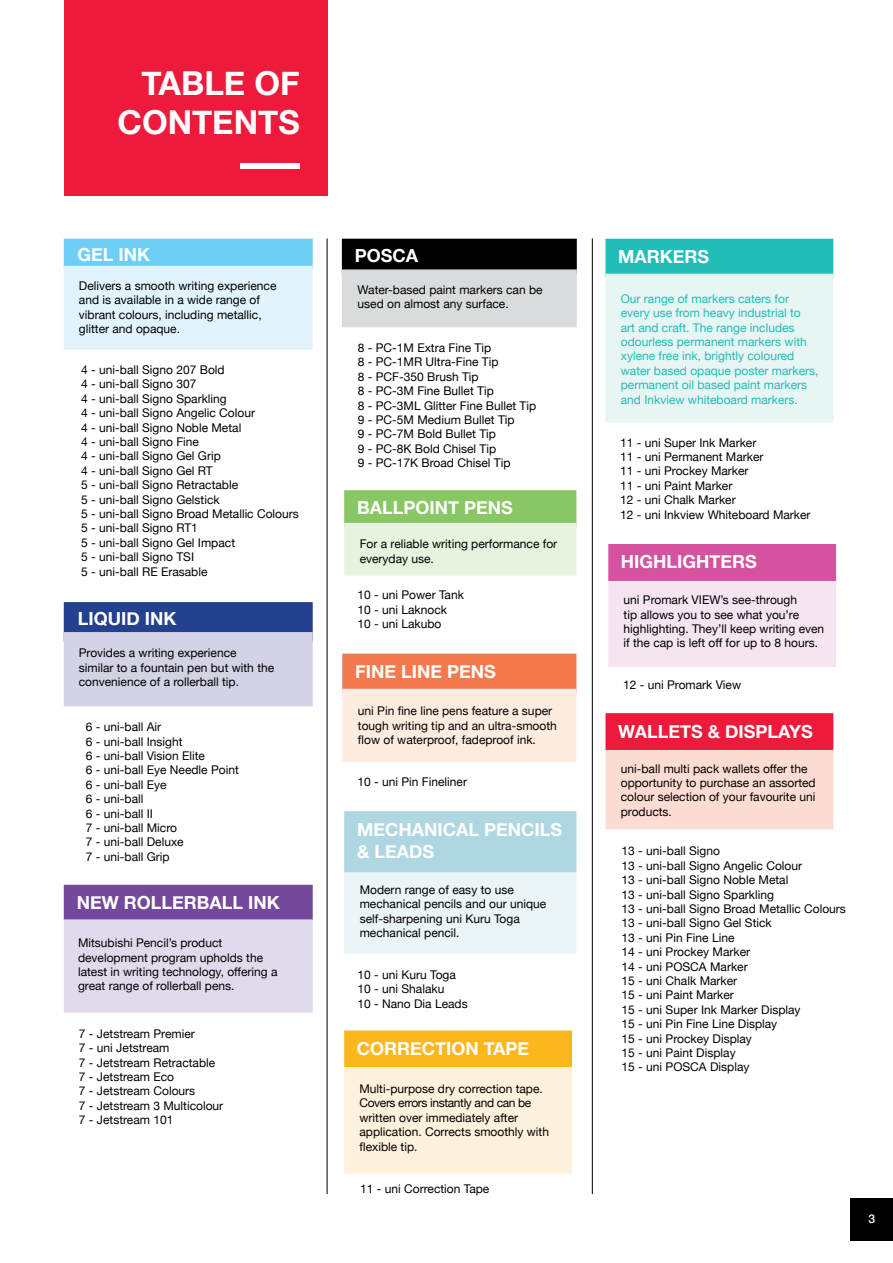
<style>
.page{position:relative;width:893px;height:1263px;background:#fff}
.page>*{position:absolute;margin:0;border:0;box-sizing:border-box;transform-origin:0 0}
.t1{font:700 33px/39.6px "Helvetica Neue";color:#fff;text-align:right}
.t2{font:700 18px/21.6px "Helvetica Neue";color:#fff}
.t3{font:12px/14.4px "Helvetica Neue";color:#000}
.t4{font:12px/14.4px "Helvetica Neue";color:#22bcb9}
.t5{font:500 12px "Helvetica Neue";color:#fff}
</style>
<div class="page">
<div style="left:850px;top:1198px;width:43px;height:43px;background:#000"></div>
<div style="left:64px;top:0;width:263px;height:196px;background:#ed1a3b"></div>
<svg style="left:64px;top:239px;width:249px;height:111px;background:#c5ebfb"></svg>
<svg style="left:64px;top:602px;width:249px;height:104px;background:#a1a8cc"></svg>
<svg style="left:64px;top:885px;width:249px;height:128px;background:#c3b2d6"></svg>
<svg style="left:605px;top:239px;width:228px;height:183px;background:#c1eae8"></svg>
<svg style="left:342px;top:654px;width:234px;height:108px;background:#fac7b1"></svg>
<svg style="left:344px;top:811px;width:232px;height:143px;background:#d1e7ed"></svg>
<svg style="left:608px;top:544px;width:228px;height:123px;background:#ecb9d7"></svg>
<svg style="left:344px;top:1030px;width:228px;height:144px;background:#fee2ac"></svg>
<svg style="left:605px;top:713px;width:228px;height:116px;background:#f8a0a4"></svg>
<svg style="left:344px;top:490px;width:232px;height:86px;background:#c3e2b1"></svg>
<hr style="left:327px;top:238px;width:1px;height:956px;background:#000">
<hr style="left:592px;top:238px;width:1px;height:956px;background:#000">
<div style="left:240px;top:163px;width:60px;height:5px;background:#fff"></div>
<svg style="left:342px;top:239px;width:235px;height:88px;background:#8e8f8f"></svg>
<h1 class="t1" style="left:118px;top:64px;width:184px">TABLE OF<br>CONTENTS</h1>
<h2 class="t2" style="left:78px;top:244px;width:74px">GEL INK</h2>
<p class="t3" style="left:79px;top:279px;width:199px">Delivers a smooth writing experience and is available in a wide range of vibrant colours, including metallic, glitter and opaque.</p>
<p class="t3" style="left:81px;top:363px;width:219px">4 - uni-ball Signo 207 Bold<br>4 - uni-ball Signo 307<br>4 - uni-ball Signo Sparkling<br>4 - uni-ball Signo Angelic Colour<br>4 - uni-ball Signo Noble Metal<br>4 - uni-ball Signo Fine<br>4 - uni-ball Signo Gel Grip<br>4 - uni-ball Signo Gel RT<br>5 - uni-ball Signo Retractable<br>5 - uni-ball Signo Gelstick<br>5 - uni-ball Signo Broad Metallic Colours<br>5 - uni-ball Signo RT1<br>5 - uni-ball Signo Gel Impact<br>5 - uni-ball Signo TSI<br>5 - uni-ball RE Erasable</p>
<h2 class="t2" style="left:78px;top:608px;width:100px">LIQUID INK</h2>
<p class="t3" style="left:79px;top:646px;width:197px">Provides a writing experience similar to a fountain pen but with the convenience of a rollerball tip.</p>
<p class="t3" style="left:86px;top:720px;width:154px">6 - uni-ball Air<br>6 - uni-ball Insight<br>6 - uni-ball Vision Elite<br>6 - uni-ball Eye Needle Point<br>6 - uni-ball Eye<br>6 - uni-ball<br>6 - uni-ball II<br>7 - uni-ball Micro<br>7 - uni-ball Deluxe<br>7 - uni-ball Grip</p>
<h2 class="t2" style="left:77px;top:892px;width:205px">NEW ROLLERBALL INK</h2>
<p class="t3" style="left:78px;top:936px;width:201px">Mitsubishi Pencil’s product development program upholds the latest in writing technology, offering a great range of rollerball pens.</p>
<p class="t3" style="left:79px;top:1027px;width:146px">7 - Jetstream Premier<br>7 - uni Jetstream<br>7 - Jetstream Retractable<br>7 - Jetstream Eco<br>7 - Jetstream Colours<br>7 - Jetstream 3 Multicolour<br>7 - Jetstream 101</p>
<h2 class="t2" style="left:355px;top:245px;width:65px">POSCA</h2>
<p class="t3" style="left:358px;top:283px;width:186px">Water-based paint markers can be used on almost any surface.</p>
<p class="t3" style="left:358px;top:341px;width:180px">8 - PC-1M Extra Fine Tip<br>8 - PC-1MR Ultra-Fine Tip<br>8 - PCF-350 Brush Tip<br>8 - PC-3M Fine Bullet Tip<br>8 - PC-3ML Glitter Fine Bullet Tip<br>9 - PC-5M Medium Bullet Tip<br>9 - PC-7M Bold Bullet Tip<br>9 - PC-8K Bold Chisel Tip<br>9 - PC-17K Broad Chisel Tip</p>
<h2 class="t2" style="left:357px;top:497px;width:157px">BALLPOINT PENS</h2>
<p class="t3" style="left:360px;top:538px;width:199px">For a reliable writing performance for everyday use.</p>
<p class="t3" style="left:357px;top:588px;width:108px">10 - uni Power Tank<br>10 - uni Laknock<br>10 - uni Lakubo</p>
<h2 class="t2" style="left:355px;top:661px;width:142px">FINE LINE PENS</h2>
<p class="t3" style="left:358px;top:704px;width:200px">uni Pin fine line pens feature a super tough writing tip and an ultra-smooth flow of waterproof, fadeproof ink.</p>
<p class="t3" style="left:357px;top:776px;width:111px">10 - uni Pin Fineliner</p>
<h2 class="t2" style="left:357px;top:819px;width:207px">MECHANICAL PENCILS &amp; LEADS</h2>
<p class="t3" style="left:360px;top:883px;width:188px">Modern range of easy to use mechanical pencils and our unique self-sharpening uni Kuru Toga mechanical pencil.</p>
<p class="t3" style="left:357px;top:968px;width:112px">10 - uni Kuru Toga<br>10 - uni Shalaku<br>10 - Nano Dia Leads</p>
<h2 class="t2" style="left:357px;top:1038px;width:174px">CORRECTION TAPE</h2>
<p class="t3" style="left:359px;top:1082px;width:191px">Multi-purpose dry correction tape.<br>Covers errors instantly and can be written over immediately after application. Corrects smoothly with flexible tip.</p>
<p class="t3" style="left:360px;top:1182px;width:131px">11 - uni Correction Tape</p>
<h2 class="t2" style="left:618px;top:246px;width:92px">MARKERS</h2>
<p class="t4" style="left:621px;top:292px;width:199px">Our range of markers caters for every use from heavy industrial to<br>art and craft. The range includes odourless permanent markers with xylene free ink, brightly coloured water based opaque poster markers, permanent oil based paint markers and Inkview whiteboard markers.</p>
<p class="t3" style="left:620px;top:436px;width:192px">11 - uni Super Ink Marker<br>11 - uni Permanent Marker<br>11 - uni Prockey Marker<br>11 - uni Paint Marker<br>12 - uni Chalk Marker<br>12 - uni Inkview Whiteboard Marker</p>
<h2 class="t2" style="left:621px;top:551px;width:137px">HIGHLIGHTERS</h2>
<p class="t3" style="left:624px;top:593px;width:202px">uni Promark VIEW’s see-through<br>tip allows you to see what you’re highlighting. They’ll keep writing even if the cap is left off for up to 8 hours.</p>
<p class="t3" style="left:623px;top:678px;width:120px">12 - uni Promark View</p>
<h2 class="t2" style="left:618px;top:721px;width:196px">WALLETS &amp; DISPLAYS</h2>
<p class="t3" style="left:621px;top:762px;width:196px">uni-ball multi pack wallets offer the opportunity to purchase an assorted colour selection of your favourite uni products.</p>
<p class="t3" style="left:622px;top:844px;width:226px">13 - uni-ball Signo<br>13 - uni-ball Signo Angelic Colour<br>13 - uni-ball Signo Noble Metal<br>13 - uni-ball Signo Sparkling<br>13 - uni-ball Signo Broad Metallic Colours<br>13 - uni-ball Signo Gel Stick<br>13 - uni Pin Fine Line<br>14 - uni Prockey Marker<br>14 - uni POSCA Marker<br>15 - uni Chalk Marker<br>15 - uni Paint Marker<br>15 - uni Super Ink Marker Display<br>15 - uni Pin Fine Line Display<br>15 - uni Prockey Display<br>15 - uni Paint Display<br>15 - uni POSCA Display</p>
<p class="t5" style="left:868px;top:1208px;width:8px">3</p>
</div>
